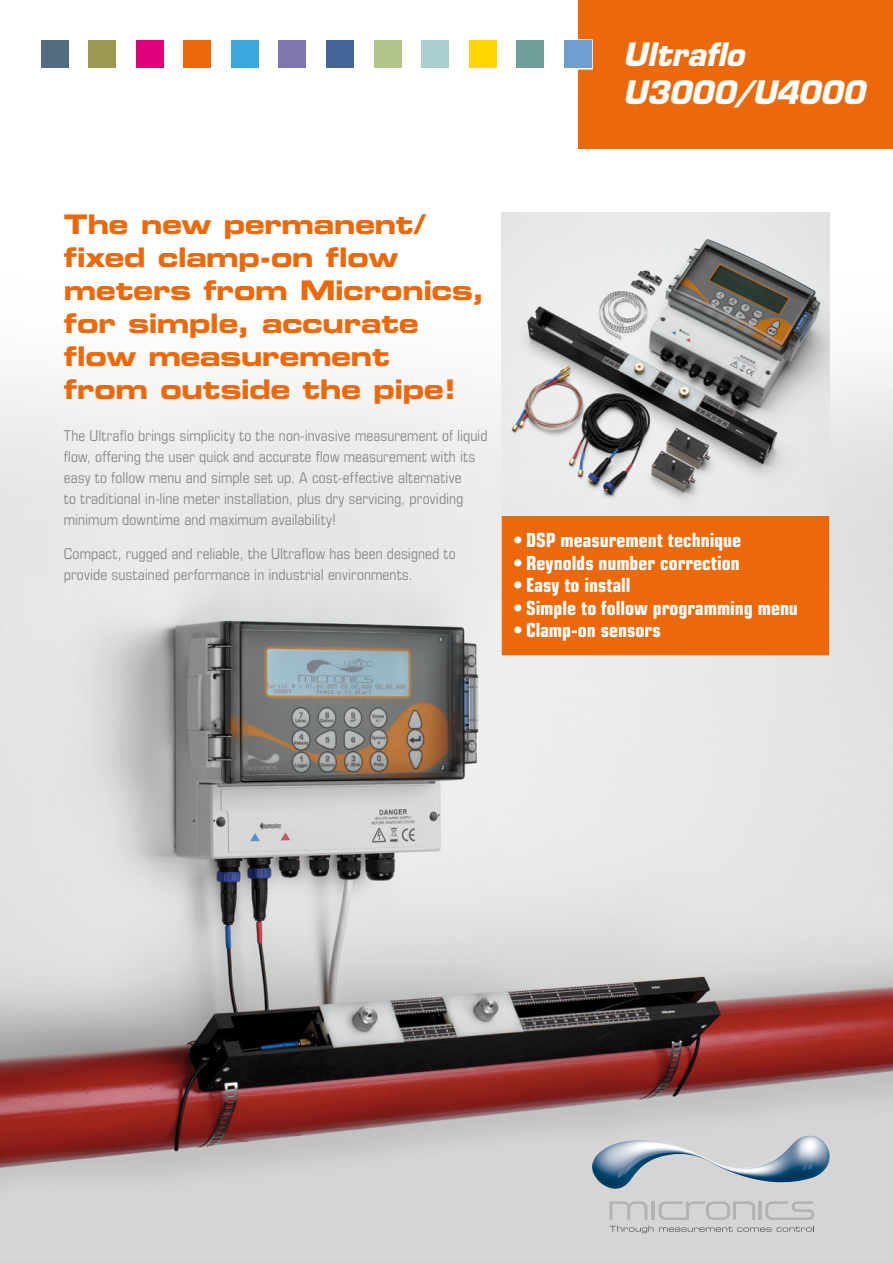
<style>
.page{position:relative;width:893px;height:1263px;background:#fff}
.page>*{position:absolute;margin:0;border:0;box-sizing:border-box;transform-origin:0 0}
.t1{font:italic 700 31.5px/37.8px "Eurostile";letter-spacing:-.015em;color:#fff}
.t2{font:27px/33px "Eurostile Bold Extended Two";letter-spacing:-.025em;color:#eb690b}
.t3{font:700 condensed 19.5px "Eurostile";color:#fff}
.t4{font:condensed 15px/21px "Eurostile";letter-spacing:.005em;color:#87888a}
</style>
<div class="page">
<img style="left:0;top:212px;width:893px;height:1051px">
<div style="left:578px;top:0;width:315px;height:149px;background:#eb690b"></div>
<div style="left:136px;top:40px;width:28px;height:28px;background:#e2007a"></div>
<div style="left:183px;top:40px;width:28px;height:28px;background:#eb690b"></div>
<div style="left:231px;top:40px;width:28px;height:28px;background:#39a9dc"></div>
<div style="left:278px;top:40px;width:28px;height:28px;background:#8175b0"></div>
<div style="left:326px;top:40px;width:28px;height:28px;background:#436595"></div>
<div style="left:373px;top:40px;width:28px;height:28px;background:#b3c588"></div>
<div style="left:421px;top:40px;width:28px;height:28px;background:#a7d0ce"></div>
<div style="left:469px;top:40px;width:28px;height:28px;background:#ffd400"></div>
<div style="left:516px;top:40px;width:28px;height:28px;background:#6f9f98"></div>
<div style="left:563px;top:39px;width:30px;height:31px;border:2px solid #fff"></div>
<div style="left:564px;top:40px;width:28px;height:28px;background:#6f9ed0"></div>
<div style="left:41px;top:40px;width:28px;height:28px;background:#536c80"></div>
<div style="left:88px;top:40px;width:28px;height:28px;background:#9b9a53"></div>
<svg style="left:609px;top:1201px;width:38px;height:19px"></svg>
<hr style="left:652px;top:1201px;width:3px;height:19px;background:#b1b3b4">
<svg style="left:659px;top:1201px;width:96px;height:19px;background:#c9caca"></svg>
<hr style="left:758px;top:1201px;width:3px;height:19px;background:#b1b3b4">
<svg style="left:765px;top:1201px;width:49px;height:19px"></svg>
<img style="left:588px;top:1135px;width:246px;height:60px">
<svg style="left:609px;top:1226px;width:205px;height:7px"></svg>
<div style="left:503px;top:516px;width:325px;height:138px;background:#eb690b"></div>
<div style="left:502px;top:514px;width:327px;height:141px;border:3px solid #eb690b"></div>
<img style="left:502px;top:213px;width:327px;height:303px">
<h1 class="t1" style="left:623px;top:39px;width:243px">Ultraflo<br>U3000/U4000</h1>
<h2 class="t2" style="left:64px;top:210px;width:422px">The new permanent/ fixed clamp-on flow meters from Micronics, for simple, accurate flow measurement<br>from outside the pipe!</h2>
<p class="t4" style="left:64px;top:426px;width:425px">The Ultraflo brings simplicity to the non-invasive measurement of liquid flow, offering the user quick and accurate flow measurement with its easy to follow menu and simple set up. A cost-effective alternative<br>to traditional in-line meter installation, plus dry servicing, providing minimum downtime and maximum availability!</p>
<p class="t4" style="left:64px;top:544px;width:394px">Compact, rugged and reliable, the Ultraflow has been designed to provide sustained performance in industrial environments.</p>
<h3 class="t3" style="left:513px;top:533px;width:229px">• DSP measurement technique</h3>
<h3 class="t3" style="left:513px;top:556px;width:228px">• Reynolds number correction</h3>
<h3 class="t3" style="left:513px;top:578px;width:119px">• Easy to install</h3>
<h3 class="t3" style="left:513px;top:601px;width:286px">• Simple to follow programming menu</h3>
<h3 class="t3" style="left:513px;top:623px;width:149px">• Clamp-on sensors</h3>
</div>
